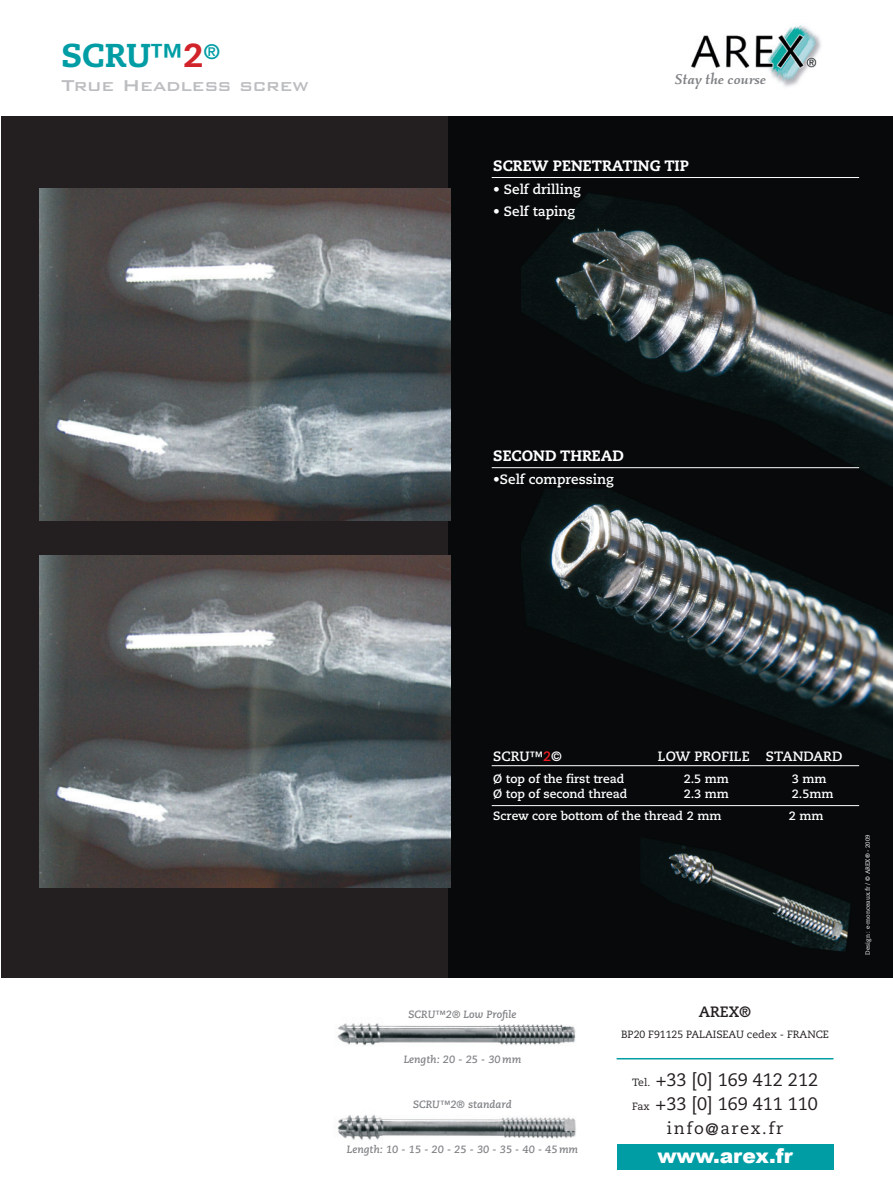
<style>
.page{position:relative;width:893px;height:1191px;background:#fff}
.page>*{position:absolute;margin:0;border:0;box-sizing:border-box;transform-origin:0 0}
.t1{font:800 33px "Caecilia";color:#009da5}
.t2{font:500 21px "Bank Gothic BT";letter-spacing:-.01em;color:#bcbdc0}
.t3{font:900 20.25px "Arial";color:#fff}
.t4{font:18px/24px "Caecilia";color:#231f20}
.t5{font:16.5px "Caecilia";letter-spacing:.1em;color:#231f20}
.t6{font:800 15px "Caecilia";color:#fff}
.t7{font:700 15px "Caecilia";color:#231f20}
.t8{font:italic 500 14.7px "Kallos ITC";color:#808285}
.t9{font:700 13.5px "Caecilia";color:#fff}
.t10{font:700 12px "Caecilia";color:#fff}
.t11{font:italic 700 10.5px "Caecilia";color:#808285}
.t12{font:10.5px "Caecilia";color:#231f20}
.t13{font:6px "Caecilia";color:#fff}
.s1{color:#d1232a}
.s2{color:#ea1d23}
.s3{font-size:10.5px}
</style>
<div class="page">
<img style="left:337px;top:1023px;width:239px;height:23px">
<img style="left:337px;top:1115px;width:239px;height:25px">
<img style="left:447px;top:116px;width:445px;height:861px">
<div style="left:1px;top:116px;width:446px;height:861px;background:#231f20"></div>
<hr style="left:492px;top:765px;width:367px;height:1px;background:#fff">
<hr style="left:492px;top:467px;width:367px;height:1px;background:#fff">
<hr style="left:492px;top:177px;width:367px;height:1px;background:#fff">
<hr style="left:492px;top:805px;width:367px;height:1px;background:#fff">
<img style="left:691px;top:25px;width:130px;height:62px">
<div style="left:617px;top:1144px;width:216px;height:26px;background:#009da5"></div>
<hr style="left:617px;top:1058px;width:216px;height:1px;background:#009da5">
<img style="left:40px;top:556px;width:411px;height:332px">
<img style="left:40px;top:189px;width:411px;height:331px">
<h1 class="t1" style="left:61px;top:41px;width:160px">SCRU™<span class="s1">2</span><sup>®</sup></h1>
<h2 class="t2" style="left:61px;top:71px;width:249px">True Headless screw</h2>
<p class="t8" style="left:675px;top:72px;width:93px">Stay the course</p>
<p class="t6" style="left:493px;top:160px;width:197px">SCREW PENETRATING TIP</p>
<p class="t9" style="left:493px;top:183px;width:89px">• Self drilling</p>
<p class="t9" style="left:493px;top:206px;width:84px">• Self taping</p>
<p class="t6" style="left:493px;top:450px;width:132px">SECOND THREAD</p>
<p class="t9" style="left:493px;top:473px;width:122px">•Self compressing</p>
<p class="t9" style="left:493px;top:750px;width:70px">SCRU™<span class="s2">2</span>©</p>
<p class="t9" style="left:658px;top:750px;width:186px">LOW PROFILE STANDARD</p>
<p class="t10" style="left:493px;top:774px;width:133px">Ø top of the first tread</p>
<p class="t10" style="left:684px;top:774px;width:47px">2.5 mm</p>
<p class="t10" style="left:792px;top:774px;width:36px">3 mm</p>
<p class="t10" style="left:493px;top:788px;width:136px">Ø top of second thread</p>
<p class="t10" style="left:684px;top:788px;width:47px">2.3 mm</p>
<p class="t10" style="left:792px;top:788px;width:43px">2.5mm</p>
<p class="t10" style="left:493px;top:811px;width:230px">Screw core bottom of the thread 2 mm</p>
<p class="t10" style="left:789px;top:811px;width:36px">2 mm</p>
<p class="t11" style="left:409px;top:1009px;width:109px">SCRU™2® Low Profile</p>
<p class="t11" style="left:404px;top:1054px;width:119px">Length: 20 - 25 - 30 mm</p>
<p class="t11" style="left:413px;top:1099px;width:100px">SCRU™2® standard</p>
<p class="t11" style="left:347px;top:1144px;width:233px">Length: 10 - 15 - 20 - 25 - 30 - 35 - 40 - 45 mm</p>
<p class="t7" style="left:699px;top:1005px;width:54px">AREX®</p>
<p class="t12" style="left:621px;top:1030px;width:209px">BP20 F91125 PALAISEAU cedex - FRANCE</p>
<h3 class="t4" style="left:632px;top:1069px;width:187px"><span class="s3">Tel.</span> +33 [0] 169 412 212<br><span class="s3">Fax</span> +33 [0] 169 411 110</h3>
<h3 class="t5" style="left:667px;top:1121px;width:118px">info@arex.fr</h3>
<h3 class="t3" style="left:657px;top:1141px;width:137px">www.arex.fr</h3>
<p class="t13" style="left:865px;top:954px;width:121px;rotate:-90deg">Design : e-monceaux.fr / © AREX® - 2009</p>
</div>
